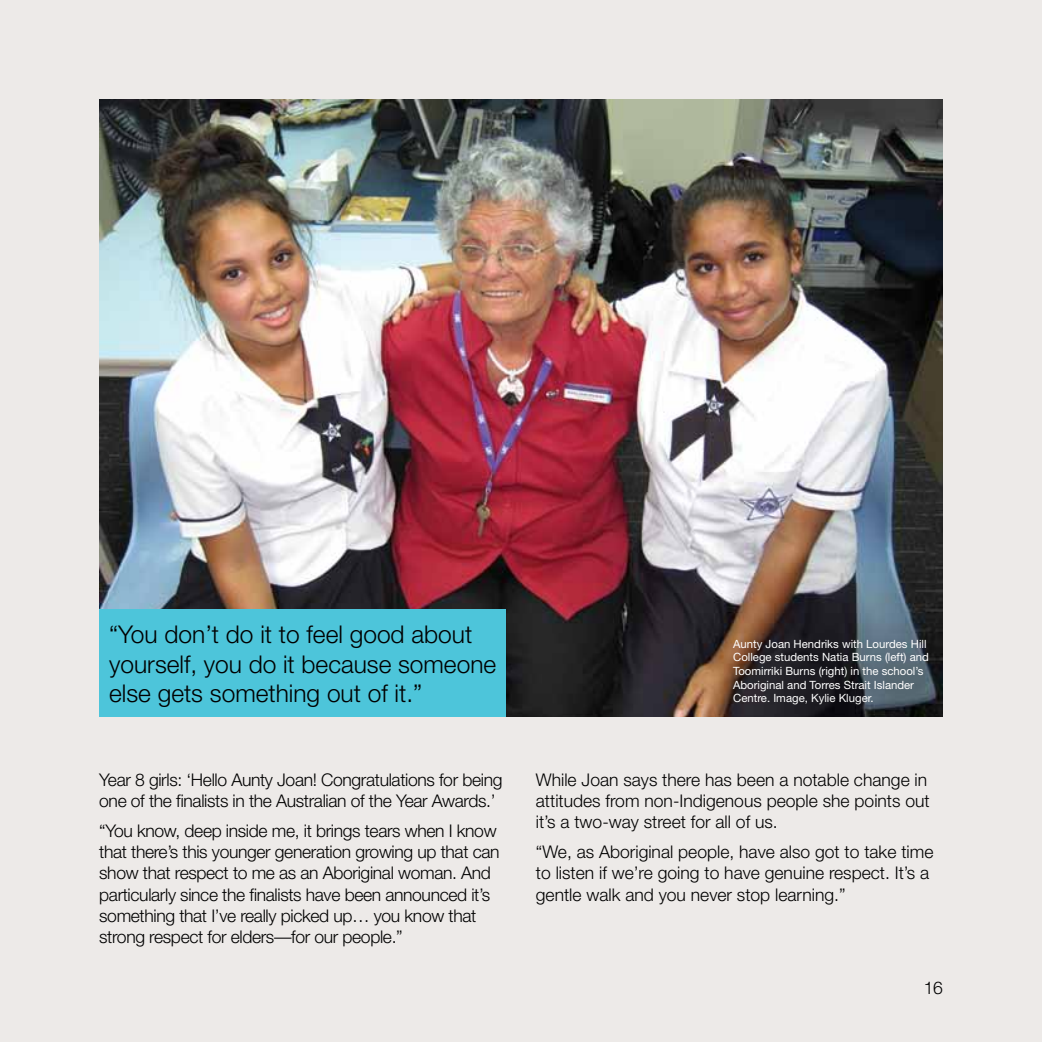
<style>
.page{position:relative;width:1042px;height:1042px;background:#edeae8}
.page>*{position:absolute;margin:0;border:0;box-sizing:border-box;transform-origin:0 0}
.t1{font:300 24.5px/29.4px "Helvetica Neue";color:#000}
.t2{font:300 17.5px/21px "Helvetica Neue";letter-spacing:-.02em;color:#000}
.t3{font:300 17.5px/21px "Helvetica Neue";color:#000}
.t4{font:11.38px/13.7px "Helvetica Neue";color:#fff}
</style>
<div class="page">
<img style="left:99px;top:99px;width:844px;height:618px">
<div style="left:99px;top:609px;width:407px;height:108px;background:#4dc5da"></div>
<h1 class="t1" style="left:109px;top:619px;width:388px">“You don’t do it to feel good about yourself, you do it because someone else gets something out of it.”</h1>
<p class="t2" style="left:99px;top:768px;width:405px">Year 8 girls: ‘Hello Aunty Joan! Congratulations for being one of the finalists in the Australian of the Year Awards.’</p>
<p class="t2" style="left:99px;top:820px;width:402px">“You know, deep inside me, it brings tears when I know that there’s this younger generation growing up that can show that respect to me as an Aboriginal woman. And particularly since the finalists have been announced it’s something that I’ve really picked up… you know that strong respect for elders—for our people.”</p>
<p class="t4" style="left:733px;top:636px;width:197px">Aunty Joan Hendriks with Lourdes Hill College students Natia Burns (left) and Toomirriki Burns (right) in the school’s Aboriginal and Torres Strait Islander Centre. Image, Kylie Kluger.</p>
<p class="t3" style="left:536px;top:768px;width:395px">While Joan says there has been a notable change in attitudes from non-Indigenous people she points out it’s a two-way street for all of us.</p>
<p class="t3" style="left:536px;top:841px;width:399px">“We, as Aboriginal people, have also got to take time to listen if we’re going to have genuine respect. It’s a gentle walk and you never stop learning.”</p>
<p class="t2" style="left:923px;top:976px;width:21px">16</p>
</div>
